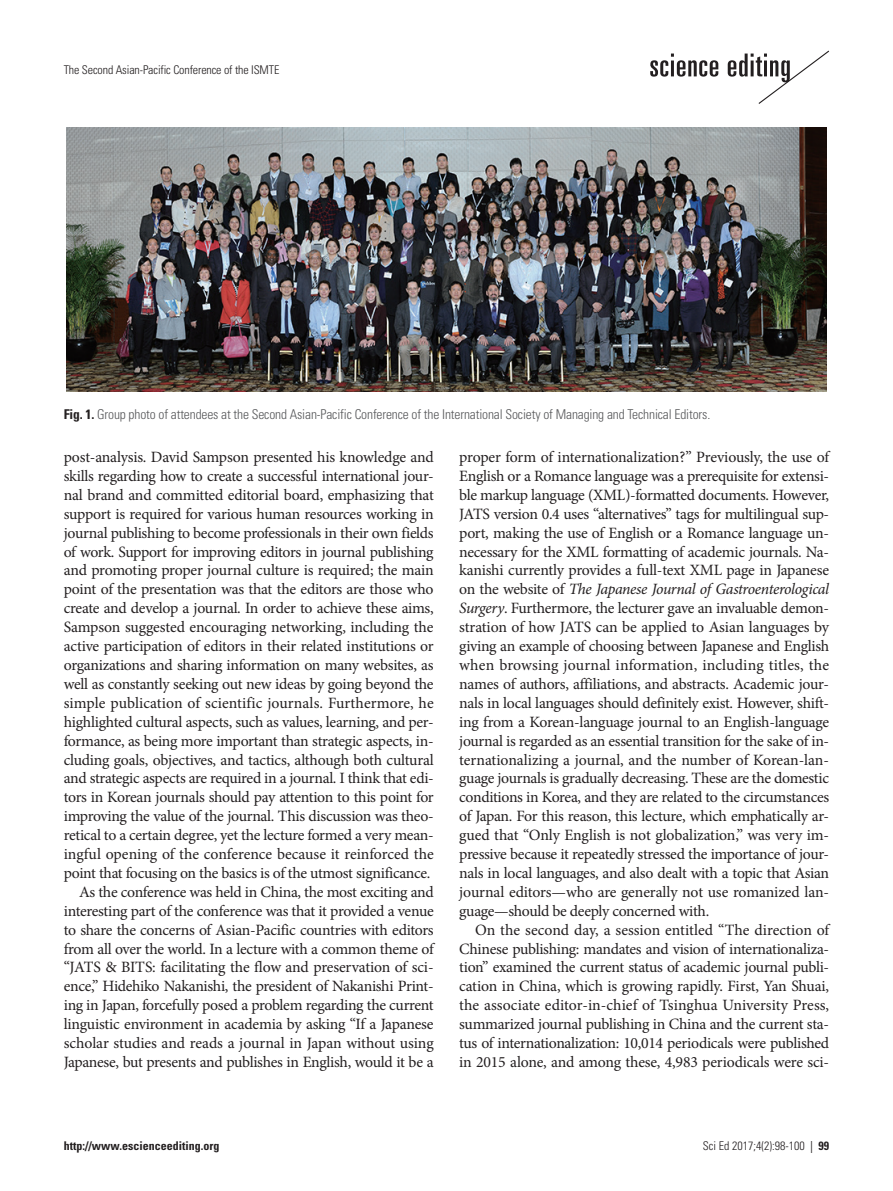
<style>
.page{position:relative;width:893px;height:1191px;background:#fff}
.page>*{position:absolute;margin:0;border:0;box-sizing:border-box;transform-origin:0 0}
.본문{font:15.75px/18.9px "Minion Pro";letter-spacing:-.02em;color:#231f20;text-align:justify}
.표제목그림설명{font:300 condensed 13.5px "Univers LT Std";letter-spacing:-.01em;color:#57585a}
.t1{font:300 condensed 12px "Univers LT Std";letter-spacing:-.01em;color:#231f20}
.t2{font:700 condensed 12px "Univers LT Std";color:#231f20}
.s1{font-weight:700;color:#231f20}
.s2{font-style:italic}
.s3{font-weight:400}
.s4{font-weight:700}
</style>
<div class="page">
<svg style="left:650px;top:50px;width:179px;height:54px"></svg>
<img style="left:67px;top:128px;width:759px;height:263px">
<p class="t1" style="left:64px;top:62px;width:217px">The Second Asian-Pacific Conference of the ISMTE</p>
<p class="표제목그림설명" style="left:64px;top:406px;width:648px"><span class="s1">Fig. 1.</span> Group photo of attendees at the Second Asian-Pacific Conference of the International Society of Managing and Technical Editors.</p>
<p class="본문" style="left:64px;top:447px;width:372px">post-analysis. David Sampson presented his knowledge and skills regarding how to create a successful international jour&shy;nal brand and committed editorial board, emphasizing that support is required for various human resources working in journal publishing to become professionals in their own fields of work. Support for improving editors in journal publishing and promoting proper journal culture is required; the main point of the presentation was that the editors are those who create and develop a journal. In order to achieve these aims, Sampson suggested encouraging networking, including the active participation of editors in their related institutions or organizations and sharing information on many websites, as well as constantly seeking out new ideas by going beyond the simple publication of scientific journals. Furthermore, he highlighted cultural aspects, such as values, learning, and per&shy;formance, as being more important than strategic aspects, in&shy;cluding goals, objectives, and tactics, although both cultural and strategic aspects are required in a journal. I think that edi&shy;tors in Korean journals should pay attention to this point for improving the value of the journal. This discussion was theo&shy;retical to a certain degree, yet the lecture formed a very mean&shy;ingful opening of the conference because it reinforced the point that focusing on the basics is of the utmost significance.</p>
<p class="본문" style="left:64px;top:882px;width:371px;text-indent:15px">As the conference was held in China, the most exciting and interesting part of the conference was that it provided a venue to share the concerns of Asian-Pacific countries with editors from all over the world. In a lecture with a common theme of “JATS &amp; BITS: facilitating the flow and preservation of sci&shy;ence,” Hidehiko Nakanishi, the president of Nakanishi Print&shy;ing in Japan, forcefully posed a problem regarding the current linguistic environment in academia by asking “If a Japanese scholar studies and reads a journal in Japan without using Japanese, but presents and publishes in English, would it be a</p>
<p class="본문" style="left:459px;top:447px;width:371px">proper form of internationalization?” Previously, the use of English or a Romance language was a prerequisite for extensi&shy;ble markup language (XML)-formatted documents. However, JATS version 0.4 uses “alternatives” tags for multilingual sup&shy;port, making the use of English or a Romance language un&shy;necessary for the XML formatting of academic journals. Na&shy;kanishi currently provides a full-text XML page in Japanese on the website of <span class="s2">The Japanese Journal of Gastroenterological Surgery</span>. Furthermore, the lecturer gave an invaluable demon&shy;stration of how JATS can be applied to Asian languages by giving an example of choosing between Japanese and English when browsing journal information, including titles, the names of authors, affiliations, and abstracts. Academic jour&shy;nals in local languages should definitely exist. However, shift&shy;ing from a Korean-language journal to an English-language journal is regarded as an essential transition for the sake of in&shy;ternationalizing a journal, and the number of Korean-lan&shy;guage journals is gradually decreasing. These are the domestic conditions in Korea, and they are related to the circumstances of Japan. For this reason, this lecture, which emphatically ar&shy;gued that “Only English is not globalization,” was very im&shy;pressive because it repeatedly stressed the importance of jour&shy;nals in local languages, and also dealt with a topic that Asian journal editors—who are generally not use romanized lan&shy;guage—should be deeply concerned with.</p>
<p class="본문" style="left:459px;top:920px;width:372px;text-indent:16px">On the second day, a session entitled “The direction of Chinese publishing: mandates and vision of internationaliza&shy;tion” examined the current status of academic journal publi&shy;cation in China, which is growing rapidly. First, Yan Shuai, the associate editor-in-chief of Tsinghua University Press, summarized journal publishing in China and the current sta&shy;tus of internationalization: 10,014 periodicals were published in 2015 alone, and among these, 4,983 periodicals were sci-</p>
<p class="t2" style="left:64px;top:1138px;width:157px">http://www.escienceediting.org</p>
<p class="t1" style="left:703px;top:1138px;width:128px">Sci Ed 2017;4(2):98-100 <span class="s3">|</span> <span class="s4">99</span></p>
</div>
